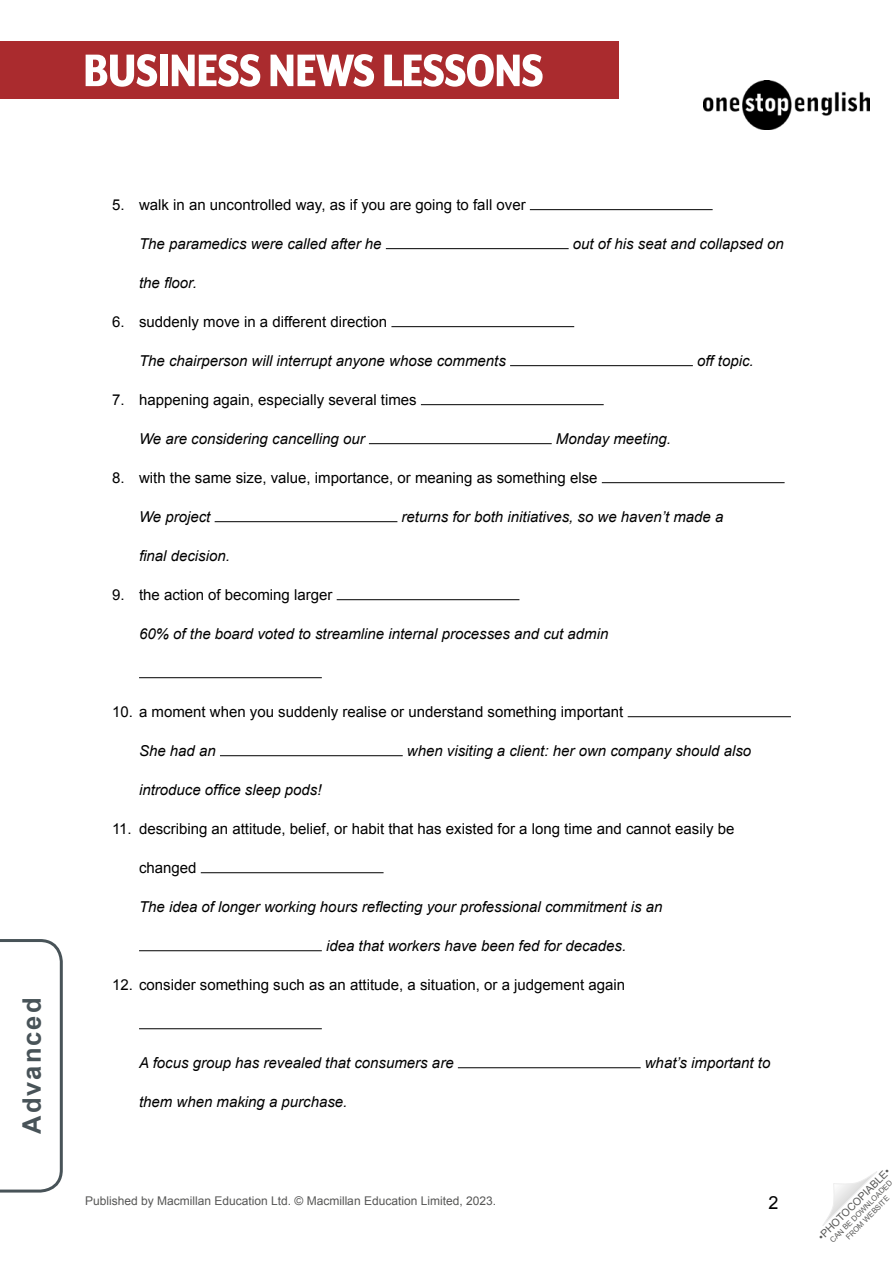
<style>
.page{position:relative;width:893px;height:1263px;background:#fff}
.page>*{position:absolute;margin:0;border:0;box-sizing:border-box;transform-origin:0 0}
.t1{font:800 52.5px "Mr Eaves XL Mod Nar OT";letter-spacing:-.015em;color:#fff}
.t2{font:700 25.5px "Arial";letter-spacing:.08em;color:#485358}
.t3{font:18px "Arial";color:#000}
.t4{font:italic 15px "Arial";color:#000}
.t5{font:15px "Arial";color:#000}
.t6{font:12px "Arial";color:#575756}
.t7{font:10.5px "Arial";color:#575756}
.t8{font:7.5px/9px "Arial";color:#575756;text-align:center}
</style>
<div class="page">
<svg style="left:822px;top:1171px;width:55px;height:55px"></svg>
<img style="left:704px;top:80px;width:165px;height:49px">
<div style="left:0;top:41px;width:619px;height:58px;background:#aa2b2e"></div>
<svg style="left:0;top:939px;width:63px;height:254px"></svg>
<hr style="left:530px;top:209px;width:183px;height:1px;background:#000">
<hr style="left:386px;top:248px;width:183px;height:1px;background:#000">
<hr style="left:391px;top:326px;width:183px;height:1px;background:#000">
<hr style="left:510px;top:365px;width:183px;height:1px;background:#000">
<hr style="left:421px;top:404px;width:183px;height:1px;background:#000">
<hr style="left:369px;top:443px;width:183px;height:1px;background:#000">
<hr style="left:602px;top:482px;width:183px;height:1px;background:#000">
<hr style="left:215px;top:521px;width:182px;height:1px;background:#000">
<hr style="left:337px;top:599px;width:182px;height:1px;background:#000">
<hr style="left:139px;top:677px;width:183px;height:1px;background:#000">
<hr style="left:628px;top:716px;width:163px;height:1px;background:#000">
<hr style="left:220px;top:755px;width:183px;height:1px;background:#000">
<hr style="left:201px;top:872px;width:183px;height:1px;background:#000">
<hr style="left:139px;top:950px;width:183px;height:1px;background:#000">
<hr style="left:139px;top:1028px;width:183px;height:1px;background:#000">
<hr style="left:458px;top:1067px;width:183px;height:1px;background:#000">
<h1 class="t1" style="left:83px;top:42px;width:462px">BUSINESS NEWS LESSONS</h1>
<h2 class="t2" style="left:15px;top:1134px;width:138px;rotate:-90deg">Advanced</h2>
<p class="t5" style="left:112px;top:195px;width:415px">5. walk in an uncontrolled way, as if you are going to fall over</p>
<p class="t4" style="left:139px;top:234px;width:244px">The paramedics were called after he</p>
<p class="t4" style="left:573px;top:234px;width:212px">out of his seat and collapsed on</p>
<p class="t4" style="left:139px;top:273px;width:59px">the floor.</p>
<p class="t5" style="left:112px;top:312px;width:277px">6. suddenly move in a different direction</p>
<p class="t4" style="left:139px;top:351px;width:368px">The chairperson will interrupt anyone whose comments</p>
<p class="t4" style="left:697px;top:351px;width:58px">off topic.</p>
<p class="t5" style="left:112px;top:390px;width:306px">7. happening again, especially several times</p>
<p class="t4" style="left:139px;top:429px;width:227px">We are considering cancelling our</p>
<p class="t4" style="left:556px;top:429px;width:117px">Monday meeting.</p>
<p class="t5" style="left:112px;top:468px;width:487px">8. with the same size, value, importance, or meaning as something else</p>
<p class="t4" style="left:139px;top:507px;width:73px">We project</p>
<p class="t4" style="left:402px;top:507px;width:323px">returns for both initiatives, so we haven’t made a</p>
<p class="t4" style="left:139px;top:546px;width:92px">final decision.</p>
<p class="t5" style="left:112px;top:585px;width:222px">9. the action of becoming larger</p>
<p class="t4" style="left:139px;top:624px;width:471px">60% of the board voted to streamline internal processes and cut admin</p>
<p class="t5" style="left:112px;top:702px;width:513px">10. a moment when you suddenly realise or understand something important</p>
<p class="t4" style="left:139px;top:741px;width:78px">She had an</p>
<p class="t4" style="left:407px;top:741px;width:346px">when visiting a client: her own company should also</p>
<p class="t4" style="left:139px;top:780px;width:184px">introduce office sleep pods!</p>
<p class="t5" style="left:112px;top:819px;width:624px">11. describing an attitude, belief, or habit that has existed for a long time and cannot easily be</p>
<p class="t5" style="left:139px;top:858px;width:59px">changed</p>
<p class="t4" style="left:139px;top:897px;width:525px">The idea of longer working hours reflecting your professional commitment is an</p>
<p class="t4" style="left:326px;top:936px;width:302px">idea that workers have been fed for decades.</p>
<p class="t5" style="left:112px;top:975px;width:515px">12. consider something such as an attitude, a situation, or a judgement again</p>
<p class="t4" style="left:139px;top:1053px;width:316px">A focus group has revealed that consumers are</p>
<p class="t4" style="left:645px;top:1053px;width:127px">what’s important to</p>
<p class="t4" style="left:139px;top:1092px;width:210px">them when making a purchase.</p>
<p class="t6" style="left:85px;top:1193px;width:413px">Published by Macmillan Education Ltd. © Macmillan Education Limited, 2023.</p>
<p class="t3" style="left:769px;top:1191px;width:12px">2</p>
<p class="t7" style="left:815px;top:1233px;width:99px;rotate:-45deg">•PHOTOCOPIABLE•</p>
<p class="t8" style="left:828px;top:1238px;width:86px;rotate:-45deg">CAN BE DOWNLOADED<br>FROM WEBSITE</p>
</div>
